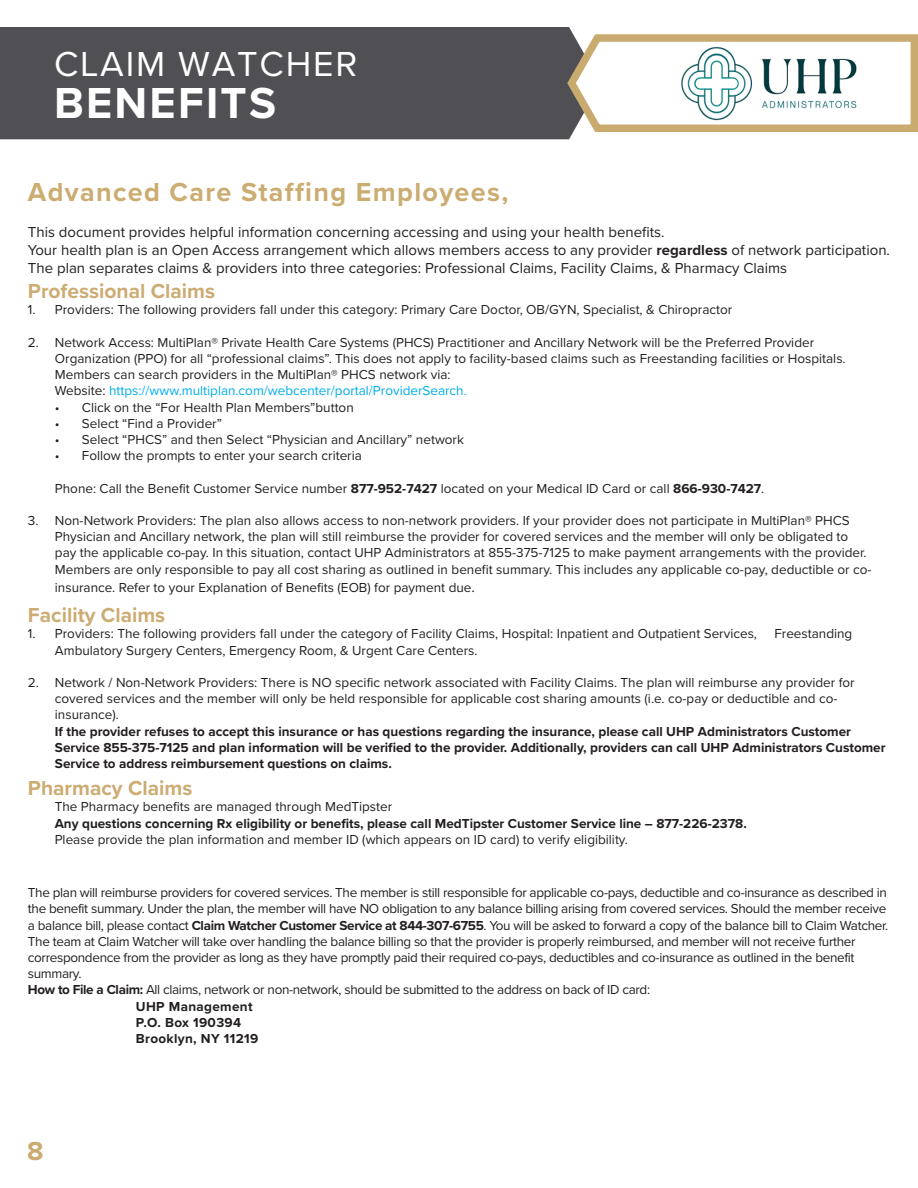
<style>
.page{position:relative;width:918px;height:1188px;background:#fff}
.page>*{position:absolute;margin:0;border:0;box-sizing:border-box;transform-origin:0 0}
.t1{font:700 45px "Proxima Nova";letter-spacing:.05em;color:#fff}
.t2{font:36px "Proxima Nova";letter-spacing:.05em;color:#fff}
.t3{font:700 27px "Proxima Nova";letter-spacing:.05em;color:#cbac71}
.t4{font:700 27px "Proxima Nova";color:#ccab71}
.t5{font:700 21px "Proxima Nova";color:#ccac73}
.t6{font:15px/18px "Proxima Nova";color:#231f20}
.t7{font:13.5px/16.2px "Proxima Nova";color:#231f20}
.t8{font:13.5px/16.2px "Proxima Nova";letter-spacing:-.025em;color:#231f20}
.t9{font:700 13.5px/16.2px "Proxima Nova";color:#231f20}
.t10{font:700 13.5px "Proxima Nova";letter-spacing:.025em;color:#231f20}
.s1{font-weight:700}
.s2{color:#00aeef}
.s3{font-size:15px}
.s4{font-weight:400}
</style>
<div class="page">
<div style="left:0;top:27px;width:571px;height:112px;background:#504f54"></div>
<svg style="left:563px;top:28px;width:355px;height:108px"></svg>
<img style="left:676px;top:46px;width:187px;height:74px">
<p class="t2" style="left:54px;top:38px;width:305px">CLAIM WATCHER</p>
<p class="t1" style="left:54px;top:70px;width:224px">BENEFITS</p>
<p class="t3" style="left:28px;top:172px;width:482px">Advanced Care Staffing Employees,</p>
<p class="t6" style="left:28px;top:222px;width:638px">This document provides helpful information concerning accessing and using your health benefits.</p>
<p class="t6" style="left:28px;top:240px;width:864px">Your health plan is an Open Access arrangement which allows members access to any provider <span class="s1">regardless</span> of network participation.<br>The plan separates claims &amp; providers into three categories: Professional Claims, Facility Claims, &amp; Pharmacy Claims</p>
<p class="t5" style="left:28px;top:275px;width:189px">Professional Claims</p>
<p class="t7" style="left:28px;top:301px;width:706px">1. Providers: The following providers fall under this category: Primary Care Doctor, OB/GYN, Specialist, &amp; Chiropractor</p>
<p class="t7" style="left:55px;top:334px;width:792px;text-indent:-27px">2. Network Access: MultiPlan® Private Health Care Systems (PHCS) Practitioner and Ancillary Network will be the Preferred Provider Organization (PPO) for all “professional claims”. This does not apply to facility-based claims such as Freestanding facilities or Hospitals.<br>Members can search providers in the MultiPlan® PHCS network via:<br>Website: <span class="s2">https://www.multiplan.com/webcenter/portal/ProviderSearch.</span></p>
<p class="t7" style="left:55px;top:398px;width:300px">• Click on the “For Health Plan Members”button</p>
<p class="t7" style="left:55px;top:415px;width:169px">• Select “Find a Provider”</p>
<p class="t7" style="left:55px;top:431px;width:411px">• Select “PHCS” and then Select “Physician and Ancillary” network</p>
<p class="t7" style="left:55px;top:447px;width:309px">• Follow the prompts to enter your search criteria</p>
<p class="t7" style="left:55px;top:479px;width:711px">Phone: Call the Benefit Customer Service number <span class="s1">877-952-7427</span> located on your Medical ID Card or call <span class="s1">866-930-7427</span>.</p>
<p class="t7" style="left:55px;top:512px;width:818px;text-indent:-27px">3. Non-Network Providers: The plan also allows access to non-network providers. If your provider does not participate in MultiPlan® PHCS Physician and Ancillary network, the plan will still reimburse the provider for covered services and the member will only be obligated to pay the applicable co-pay. In this situation, contact UHP Administrators at 855-375-7125 to make payment arrangements with the provider.<br>Members are only responsible to pay all cost sharing as outlined in benefit summary. This includes any applicable co-pay, deductible or co-</p>
<p class="t7" style="left:55px;top:578px;width:421px">insurance. Refer to your Explanation of Benefits (EOB) for payment due<span class="s3">.</span></p>
<p class="t5" style="left:28px;top:600px;width:139px">Facility Claims</p>
<p class="t7" style="left:28px;top:625px;width:731px">1. Providers: The following providers fall under the category of Facility Claims, Hospital: Inpatient and Outpatient Services,</p>
<p class="t7" style="left:775px;top:625px;width:79px">Freestanding</p>
<p class="t7" style="left:55px;top:642px;width:424px">Ambulatory Surgery Centers, Emergency Room, &amp; Urgent Care Centers.</p>
<p class="t9" style="left:55px;top:674px;width:832px;text-indent:-27px"><span class="s4">2. Network / Non-Network Providers: There is NO specific network associated with Facility Claims. The plan will reimburse any provider for covered services and the member will only be held responsible for applicable cost sharing amounts (i.e. co-pay or deductible and co&shy;insurance).<br></span>If the provider refuses to accept this insurance or has questions regarding the insurance, please call UHP Administrators Customer Service 855-375-7125 and plan information will be verified to the provider. Additionally, providers can call UHP Administrators Customer Service to address reimbursement questions on claims.</p>
<p class="t5" style="left:28px;top:773px;width:166px">Pharmacy Claims</p>
<p class="t7" style="left:55px;top:798px;width:339px">The Pharmacy benefits are managed through MedTipster</p>
<p class="t9" style="left:55px;top:815px;width:694px">Any questions concerning Rx eligibility or benefits, please call MedTipster Customer Service line – 877-226-2378.</p>
<p class="t7" style="left:55px;top:831px;width:575px">Please provide the plan information and member ID (which appears on ID card) to verify eligibility.</p>
<p class="t8" style="left:28px;top:884px;width:862px">The plan will reimburse providers for covered services. The member is still responsible for applicable co-pays, deductible and co-insurance as described in the benefit summary. Under the plan, the member will have NO obligation to any balance billing arising from covered services. Should the member receive a balance bill, please contact <span class="s1">Claim Watcher Customer Service at 844-307-6755</span>. You will be asked to forward a copy of the balance bill to Claim Watcher.<br>The team at Claim Watcher will take over handling the balance billing so that the provider is properly reimbursed, and member will not receive further correspondence from the provider as long as they have promptly paid their required co-pays, deductibles and co-insurance as outlined in the benefit summary.<br><span class="s1">How to File a Claim:</span> All claims, network or non-network, should be submitted to the address on back of ID card:</p>
<p class="t10" style="left:136px;top:996px;width:118px">UHP Management</p>
<p class="t10" style="left:136px;top:1012px;width:107px">P.O. Box 190394</p>
<p class="t10" style="left:136px;top:1028px;width:124px">Brooklyn, NY 11219</p>
<h3 class="t4" style="left:27px;top:1131px;width:18px">8</h3>
</div>
